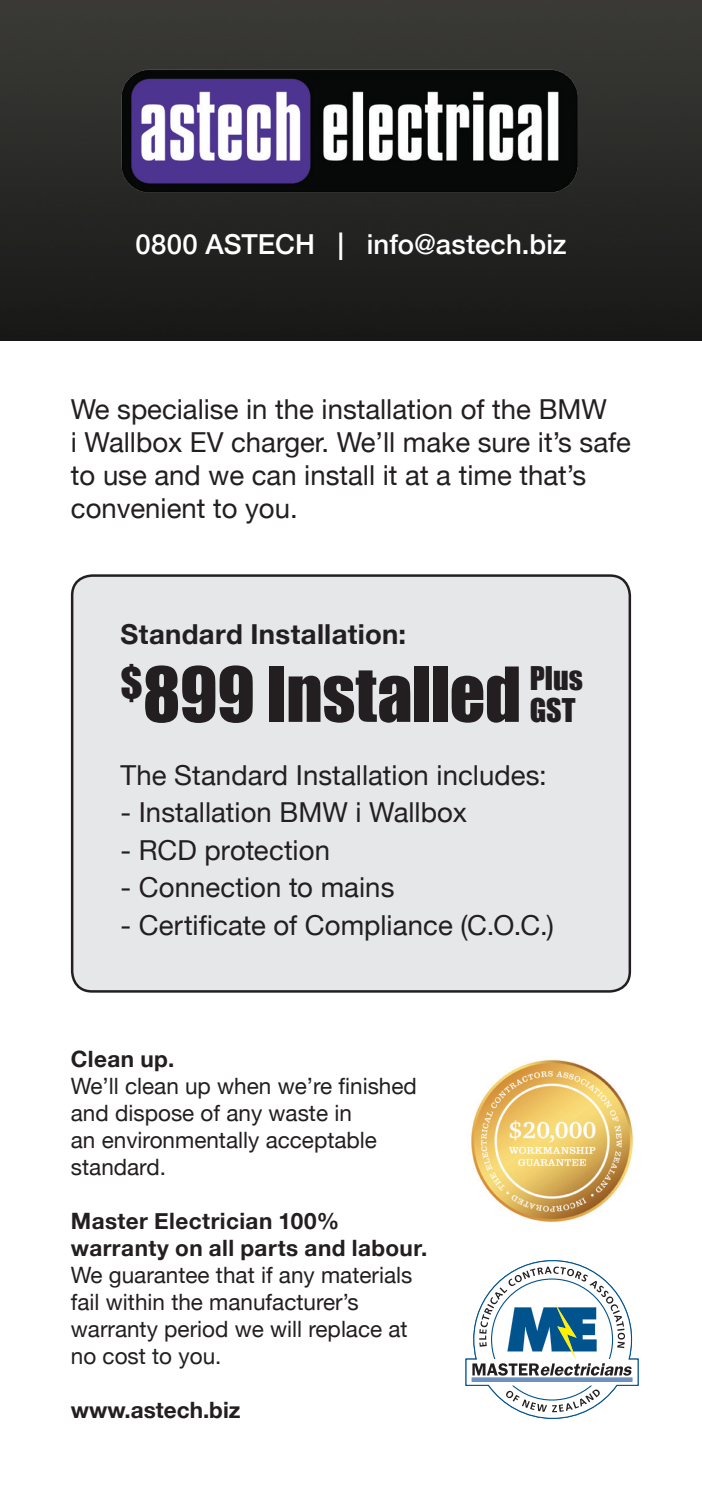
<style>
.page{position:relative;width:702px;height:1489px;background:#fff}
.page>*{position:absolute;margin:0;border:0;box-sizing:border-box;transform-origin:0 0}
.t1{font:70px "Impact";letter-spacing:-.005em;color:#231f20}
.t2{font:30px/31.2px "Impact";color:#231f20}
.t3{font:27.5px/33px "Helvetica Neue";color:#231f20}
.t4{font:500 27.5px "Helvetica Neue";letter-spacing:.005em;color:#fff}
.t5{font:700 27.5px "Helvetica Neue";letter-spacing:.01em;color:#231f20}
.t6{font:22.5px/27px "Helvetica Neue";color:#231f20}
.t7{font:700 22.5px/27px "Helvetica Neue";letter-spacing:.02em;color:#231f20}
.t8{font:700 22.5px "Helvetica Neue";color:#231f20}
</style>
<div class="page">
<div style="left:72px;top:575px;width:557px;height:416px;background:#e6e7e9;border-radius:20px"></div>
<div style="left:71px;top:574px;width:560px;height:418px;border:2px solid #231f20;border-radius:20px"></div>
<img style="left:0;top:0;width:702px;height:340px">
<img style="left:107px;top:57px;width:487px;height:149px">
<img style="left:471px;top:1060px;width:162px;height:162px">
<svg style="left:465px;top:1260px;width:174px;height:159px"></svg>
<p class="t4" style="left:135px;top:222px;width:433px">0800 ASTECH | info@astech.biz</p>
<p class="t3" style="left:71px;top:394px;width:561px">We specialise in the installation of the BMW<br>i Wallbox EV charger. We’ll make sure it’s safe to use and we can install it at a time that’s convenient to you.</p>
<p class="t5" style="left:120px;top:612px;width:287px">Standard Installation:</p>
<h1 class="t1" style="left:120px;top:640px;width:402px"><sup>$</sup>899 Installed</h1>
<p class="t2" style="left:529px;top:662px;width:55px">Plus<br>GST</p>
<p class="t3" style="left:120px;top:760px;width:428px">The Standard Installation includes:</p>
<p class="t3" style="left:120px;top:797px;width:348px">- Installation BMW i Wallbox</p>
<p class="t3" style="left:120px;top:835px;width:211px">- RCD protection</p>
<p class="t3" style="left:120px;top:872px;width:275px">- Connection to mains</p>
<p class="t3" style="left:120px;top:910px;width:435px">- Certificate of Compliance (C.O.C.)</p>
<p class="t7" style="left:71px;top:1045px;width:105px">Clean up.</p>
<p class="t6" style="left:71px;top:1073px;width:347px">We’ll clean up when we’re finished and dispose of any waste in<br>an environmentally acceptable standard.</p>
<p class="t7" style="left:71px;top:1207px;width:358px">Master Electrician 100% warranty on all parts and labour.</p>
<p class="t6" style="left:71px;top:1262px;width:343px">We guarantee that if any materials fail within the manufacturer’s warranty period we will replace at no cost to you.</p>
<p class="t8" style="left:71px;top:1392px;width:171px">www.astech.biz</p>
</div>
